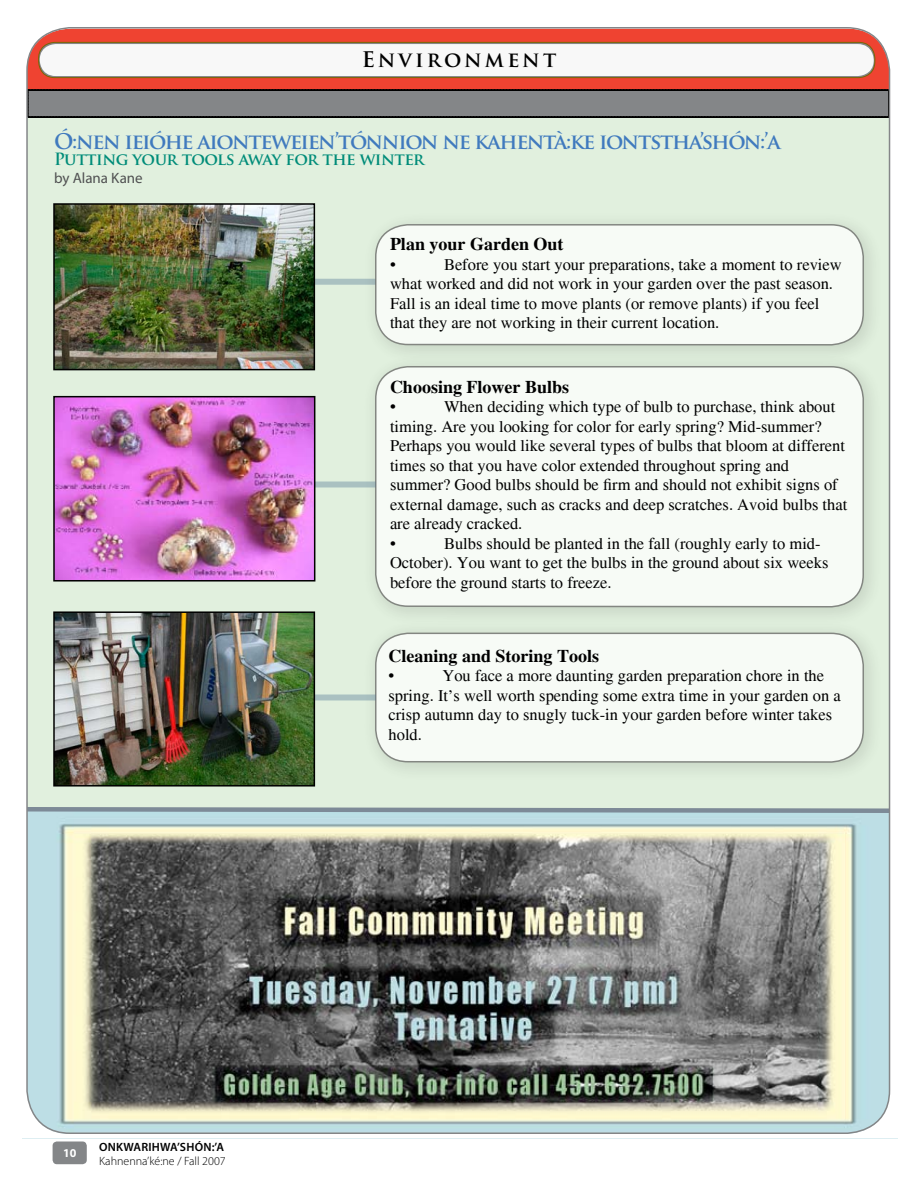
<style>
.page{position:relative;width:918px;height:1188px;background:#fff}
.page>*{position:absolute;margin:0;border:0;box-sizing:border-box;transform-origin:0 0}
.t1{font:700 21px "Trajan Pro";letter-spacing:-.06em;color:#407abe}
.t2{font:700 21px "Trajan Pro";letter-spacing:.15em;color:#000}
.t3{font:700 18px "Times";color:#000}
.t4{font:16.5px/19.5px "Times";color:#000}
.t5{font:700 16.5px "Trajan Pro";letter-spacing:-.03em;color:#008c79}
.t6{font:15px "Myriad Pro";color:#4f5051}
.t7{font:300 12px "Myriad Pro";color:#000}
.t8{font:600 12px "Myriad Pro";letter-spacing:.02em;color:#000}
.t9{font:700 12px "Myriad Pro";color:#fff}
</style>
<div class="page">
<div style="left:53px;top:1142px;width:34px;height:22px;background:#848688;border-radius:4px"></div>
<img style="left:26px;top:27px;width:865px;height:1107px">
<p class="t2" style="left:362px;top:46px;width:196px">Environment</p>
<p class="t1" style="left:54px;top:128px;width:728px">Ó:nen ieióhe aionteweien’tónnion ne kahentà:ke iontstha’shón:’a</p>
<p class="t5" style="left:54px;top:149px;width:372px">Putting your tools away for the winter</p>
<p class="t6" style="left:54px;top:169px;width:90px">by Alana Kane</p>
<p class="t3" style="left:390px;top:233px;width:175px">Plan your Garden Out</p>
<p class="t4" style="left:390px;top:254px;width:7px">•</p>
<p class="t4" style="left:390px;top:254px;width:453px;text-indent:54px">Before you start your preparations, take a moment to review what worked and did not work in your garden over the past season.<br>Fall is an ideal time to move plants (or remove plants) if you feel that they are not working in their current location.</p>
<p class="t3" style="left:390px;top:376px;width:181px">Choosing Flower Bulbs</p>
<p class="t4" style="left:390px;top:397px;width:7px">•</p>
<p class="t4" style="left:390px;top:397px;width:459px;text-indent:54px">When deciding which type of bulb to purchase, think about timing. Are you looking for color for early spring? Mid-summer?<br>Perhaps you would like several types of bulbs that bloom at different times so that you have color extended throughout spring and summer? Good bulbs should be firm and should not exhibit signs of external damage, such as cracks and deep scratches. Avoid bulbs that are already cracked.<br>•</p>
<p class="t4" style="left:390px;top:534px;width:440px;text-indent:54px">Bulbs should be planted in the fall (roughly early to mid-<br>October). You want to get the bulbs in the ground about six weeks before the ground starts to freeze.</p>
<p class="t9" style="left:63px;top:1145px;width:15px">1 0</p>
<p class="t8" style="left:99px;top:1139px;width:126px">ONKWARIHWA’SHÓN:’A</p>
<p class="t7" style="left:99px;top:1154px;width:128px">Kahnenna’ké:ne / Fall 2007</p>
<p class="t3" style="left:388px;top:645px;width:212px">Cleaning and Storing Tools</p>
<p class="t4" style="left:388px;top:666px;width:7px">•</p>
<p class="t4" style="left:388px;top:666px;width:454px;text-indent:54px">You face a more daunting garden preparation chore in the spring. It’s well worth spending some extra time in your garden on a crisp autumn day to snugly tuck-in your garden before winter takes hold.</p>
</div>
